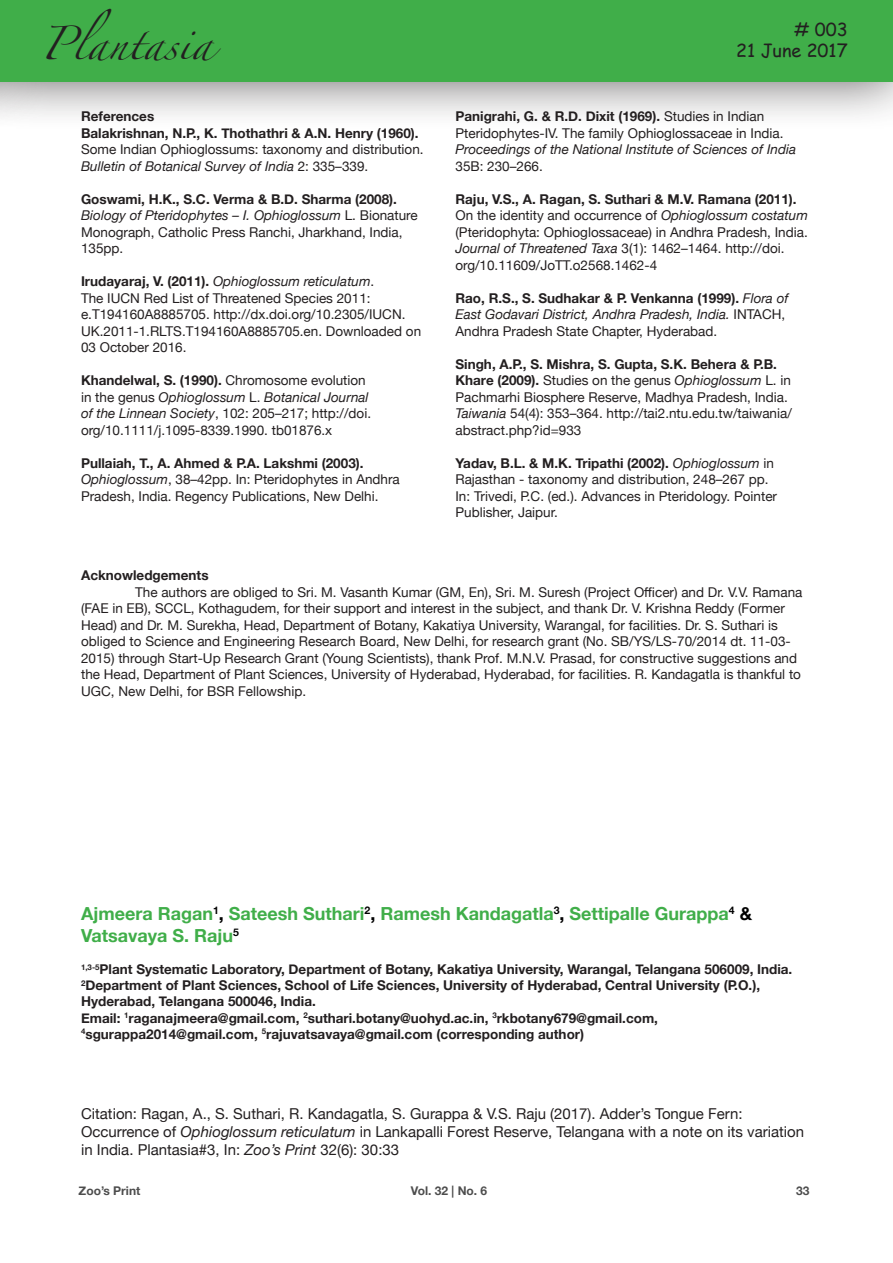
<style>
.page{position:relative;width:893px;height:1263px;background:#fff}
.page>*{position:absolute;margin:0;border:0;box-sizing:border-box;transform-origin:0 0}
.t1{font:30px "Zapfino";color:#231f20}
.t2{font:700 18px/21.8px "Helvetica Neue";color:#40ae49}
.t3{font:18px/21.6px "Comic Sans MS";color:#231f20;text-align:right}
.t4{font:15px/18px "Helvetica Neue";color:#231f20}
.t5{font:13.5px/16.5px "Helvetica Neue";color:#231f20}
.t6{font:700 13.5px/16.2px "Helvetica Neue";color:#231f20}
.t7{font:italic 13.5px/16.5px "Helvetica Neue";color:#231f20}
.t8{font:700 12px "Helvetica Neue";color:#4d4d4d}
.s1{font-weight:700}
.s2{font-style:italic}
.s3{font-weight:700;font-style:normal}
.s4{font-style:normal}
.s5{color:#000}
</style>
<div class="page">
<div style="left:0;top:0;width:893px;height:132px;background:#231f20;opacity:.75"></div>
<div style="left:0;top:0;width:893px;height:81px;background:#40ae49"></div>
<h1 class="t1" style="left:40px;top:31px;width:174px">Plantasia</h1>
<p class="t6" style="left:81px;top:109px;width:75px">References</p>
<p class="t5" style="left:81px;top:126px;width:344px"><span class="s1">Balakrishnan, N.P., K. Thothathri &amp; A.N. Henry (1960).<br></span>Some Indian Ophioglossums: taxonomy and distribution.<br><span class="s2">Bulletin of Botanical Survey of India</span> 2: 335–339.</p>
<p class="t5" style="left:81px;top:192px;width:338px"><span class="s1">Goswami, H.K., S.C. Verma &amp; B.D. Sharma (2008).<br></span><span class="s2">Biology of Pteridophytes – I. Ophioglossum</span> L. Bionature Monograph, Catholic Press Ranchi, Jharkhand, India, 135pp.</p>
<p class="t5" style="left:81px;top:274px;width:342px"><span class="s1">Irudayaraj, V. (2011).</span> <span class="s2">Ophioglossum reticulatum</span>.<br>The IUCN Red List of Threatened Species 2011: e.T194160A8885705. http://dx.doi.org/10.2305/IUCN.<br>UK.2011-1.RLTS.T194160A8885705.en. Downloaded on 03 October 2016.</p>
<p class="t5" style="left:81px;top:373px;width:292px"><span class="s1">Khandelwal, S. (1990).</span> Chromosome evolution in the genus <span class="s2">Ophioglossum</span> L. <span class="s2">Botanical Journal of the Linnean Society</span>, 102: 205–217; http://doi. org/10.1111/j.1095-8339.1990. tb01876.x</p>
<p class="t5" style="left:81px;top:456px;width:320px"><span class="s1">Pullaiah, T., A. Ahmed &amp; P.A. Lakshmi (2003).<br></span><span class="s2">Ophioglossum</span>, 38–42pp. In: Pteridophytes in Andhra<br>Pradesh, India. Regency Publications, New Delhi.</p>
<h2 class="t3" style="left:736px;top:18px;width:113px"># 003<br>21 June 2017</h2>
<p class="t5" style="left:455px;top:109px;width:342px"><span class="s1">Panigrahi, G. &amp; R.D. Dixit (1969).</span> Studies in Indian Pteridophytes-IV. The family Ophioglossaceae in India.<br><span class="s2">Proceedings of the National Institute of Sciences of India </span>35B: 230–266.</p>
<p class="t5" style="left:455px;top:191px;width:354px"><span class="s1">Raju, V.S., A. Ragan, S. Suthari &amp; M.V. Ramana (2011).<br></span>On the identity and occurrence of <span class="s2">Ophioglossum costatum </span>(Pteridophyta: Ophioglossaceae) in Andhra Pradesh, India.<br><span class="s2">Journal of Threatened Taxa</span> 3(1): 1462–1464. http://doi. org/10.11609/JoTT.o2568.1462-4</p>
<p class="t7" style="left:455px;top:290px;width:334px"><span class="s3">Rao, R.S., S. Sudhakar &amp; P. Venkanna (1999).</span> Flora of<br>East Godavari District, Andhra Pradesh, India. <span class="s4">INTACH,<br>Andhra Pradesh State Chapter, Hyderabad.</span></p>
<p class="t5" style="left:455px;top:356px;width:338px"><span class="s1">Singh, A.P., S. Mishra, S. Gupta, S.K. Behera &amp; P.B.<br>Khare (2009).</span> Studies on the genus <span class="s2">Ophioglossum</span> L. in Pachmarhi Biosphere Reserve, Madhya Pradesh, India.<br><span class="s2">Taiwania</span> 54(4): 353–364. http://tai2.ntu.edu.tw/taiwania/ abstract.php?id=933</p>
<p class="t5" style="left:455px;top:455px;width:323px"><span class="s1">Yadav, B.L. &amp; M.K. Tripathi (2002).</span> <span class="s2">Ophioglossum</span> in Rajasthan - taxonomy and distribution, 248–267 pp.<br>In: Trivedi, P.C. (ed.). Advances in Pteridology. Pointer Publisher, Jaipur.</p>
<p class="t6" style="left:81px;top:568px;width:129px">Acknowledgements</p>
<p class="t5" style="left:81px;top:584px;width:723px;text-indent:54px">The authors are obliged to Sri. M. Vasanth Kumar (GM, En), Sri. M. Suresh (Project Officer) and Dr. V.V. Ramana (FAE in EB), SCCL, Kothagudem, for their support and interest in the subject, and thank Dr. V. Krishna Reddy (Former Head) and Dr. M. Surekha, Head, Department of Botany, Kakatiya University, Warangal, for facilities. Dr. S. Suthari is obliged to Science and Engineering Research Board, New Delhi, for research grant (No. SB/YS/LS-70/2014 dt. 11-03- 2015) through Start-Up Research Grant (Young Scientists), thank Prof. M.N.V. Prasad, for constructive suggestions and the Head, Department of Plant Sciences, University of Hyderabad, Hyderabad, for facilities. R. Kandagatla is thankful to UGC, New Delhi, for BSR Fellowship.</p>
<p class="t2" style="left:81px;top:903px;width:672px">Ajmeera Ragan<sup>1</sup><span class="s5">,</span> Sateesh Suthari<sup>2</sup><span class="s5">,</span> Ramesh Kandagatla<sup>3</sup><span class="s5">,</span> Settipalle Gurappa<sup>4</sup> <span class="s5">&amp;<br></span>Vatsavaya S. Raju<sup>5</sup></p>
<p class="t6" style="left:81px;top:961px;width:713px"><sup>1,3-5</sup>Plant Systematic Laboratory, Department of Botany, Kakatiya University, Warangal, Telangana 506009, India.</p>
<p class="t6" style="left:81px;top:978px;width:680px"><sup>2</sup>Department of Plant Sciences, School of Life Sciences, University of Hyderabad, Central University (P.O.),<br>Hyderabad, Telangana 500046, India.</p>
<p class="t6" style="left:81px;top:1010px;width:578px">Email: <sup>1</sup>raganajmeera@gmail.com, <sup>2</sup>suthari.botany@uohyd.ac.in, <sup>3</sup>rkbotany679@gmail.com,</p>
<p class="t6" style="left:81px;top:1026px;width:505px"><sup>4</sup>sgurappa2014@gmail.com, <sup>5</sup>rajuvatsavaya@gmail.com (corresponding author)</p>
<p class="t4" style="left:81px;top:1105px;width:725px">Citation: Ragan, A., S. Suthari, R. Kandagatla, S. Gurappa &amp; V.S. Raju (2017). Adder’s Tongue Fern:<br>Occurrence of <span class="s2">Ophioglossum reticulatum</span> in Lankapalli Forest Reserve, Telangana with a note on its variation in India. Plantasia#3, In: <span class="s2">Zoo’s Print</span> 32(6): 30:33</p>
<p class="t8" style="left:79px;top:1181px;width:63px">Zoo’s Print</p>
<p class="t8" style="left:411px;top:1181px;width:78px">Vol. 32 | No. 6</p>
<p class="t8" style="left:796px;top:1181px;width:15px">33</p>
</div>
